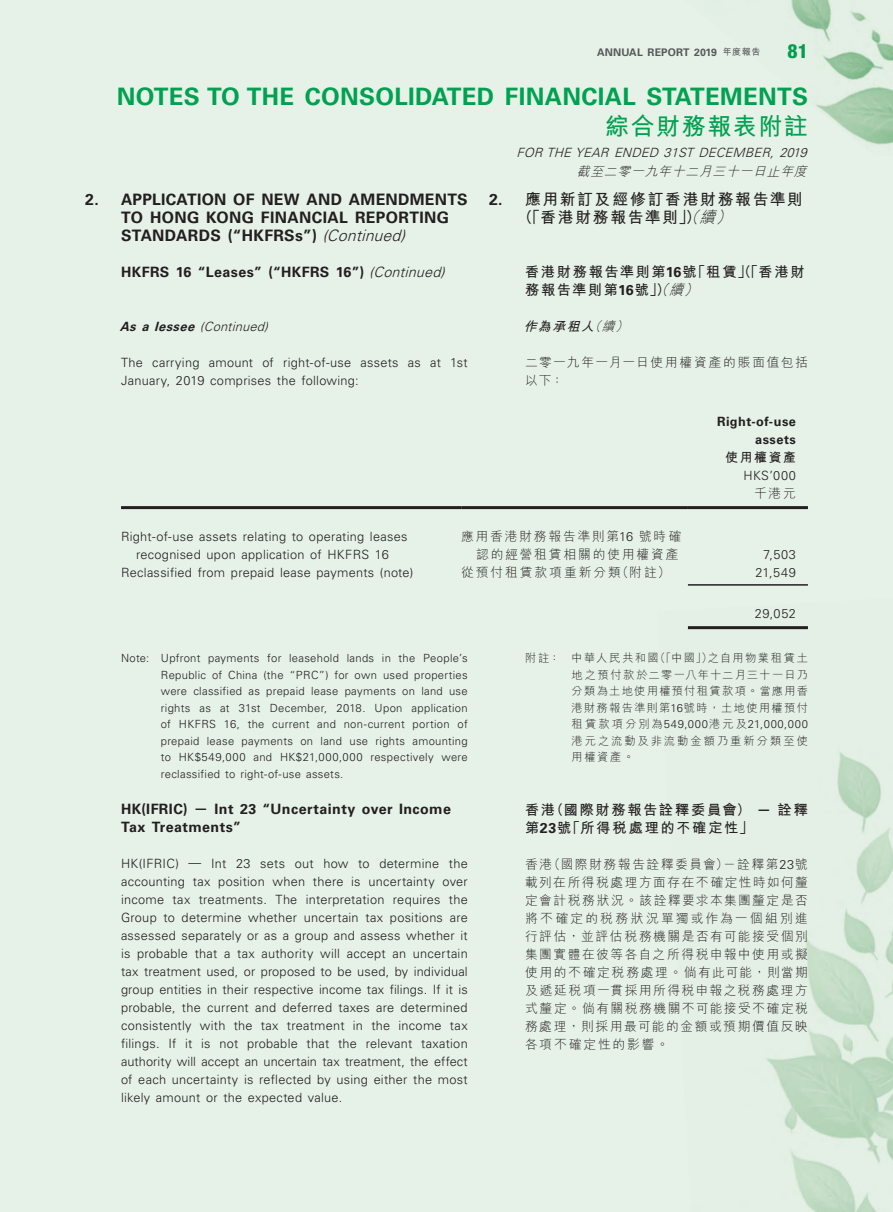
<style>
.page{position:relative;width:893px;height:1212px;background:#e6f2e7}
.page>*{position:absolute;margin:0;border:0;box-sizing:border-box;transform-origin:0 0}
.t1{font:700 24px "Univers LT Std";letter-spacing:.015em;color:#00a150}
.t2{font:700 24px "M Hei HK";letter-spacing:.065em;color:#00a150}
.t3{font:800 condensed 19.5px "Helvetica Neue LT Std";color:#00a150}
._03_H1{font:700 15.75px/18px "Univers LT Std";letter-spacing:.02em;color:#231f20}
._03_H1-2{font:700 15.75px/18px "M Hei HK";letter-spacing:.11em;color:#231f20}
._04___H2{font:700 14.25px/18px "Univers LT Std";letter-spacing:.03em;color:#231f20}
._04___H2-2{font:700 14.25px/18px "M Hei HK";letter-spacing:.115em;color:#231f20}
._12___P2{font:300 12.75px/18px "Univers LT Std";letter-spacing:.02em;color:#231f20}
._12___P2-2{font:300 12.75px/18px "M Hei HK";letter-spacing:.12em;color:#231f20}
._15_Table_Stub{font:300 12.75px/18px "Univers LT Std";letter-spacing:.02em;color:#231f20;text-align:center}
._05_____H3{font:italic 300 12.75px "Univers LT Std";color:#231f20}
._15_Table_Stub-2{font:300 12.75px/18px "M Hei HK";letter-spacing:.15em;color:#231f20;text-align:right}
._01_Body_Text{font:300 12.75px "Univers LT Std";letter-spacing:.05em;color:#231f20}
._01_Body_Text-2{font:700 12.75px/18px "Univers LT Std";letter-spacing:.035em;color:#231f20;text-align:right}
.t4{font:italic 300 12.75px "M Hei HK";color:#231f20}
._05_____H3-2{font:italic 700 12.75px "M Hei HK";color:#231f20}
._01_Body_Text-3{font:700 12.75px "M Hei HK";letter-spacing:.14em;color:#231f20}
._01_Body_Text-4{font:300 12.75px "M Hei HK";color:#231f20}
._26___P2__Note{font:300 11.25px/16.5px "Univers LT Std";letter-spacing:.025em;color:#231f20;text-align:justify}
._26___P2__Note-2{font:300 11.25px/16.5px "M Hei HK";letter-spacing:.135em;color:#231f20;text-align:justify}
.t5{font:700 10.5px "Univers LT Std";letter-spacing:.015em;color:#57585a}
.s1{font-family:"M Hei HK";font-size:9px}
.s2{font-family:"Univers LT Std"}
.s3{font-weight:300;font-style:italic}
.s4{font-weight:300}
.s5{font-weight:700}
</style>
<div class="page">
<img style="left:791px;top:0;width:102px;height:145px">
<img style="left:687px;top:626px;width:206px;height:586px">
<hr style="left:121px;top:506px;width:340px;height:3px;background:#231f20">
<hr style="left:461px;top:506px;width:227px;height:3px;background:#231f20">
<hr style="left:688px;top:506px;width:120px;height:3px;background:#231f20">
<hr style="left:688px;top:584px;width:120px;height:2px;background:#231f20">
<hr style="left:688px;top:626px;width:120px;height:3px;background:#231f20">
<p class="t5" style="left:597px;top:46px;width:165px">ANNUAL REPORT 2019 <span class="s1">年度報告</span></p>
<h2 class="t3" style="left:787px;top:39px;width:22px">81</h2>
<h1 class="t1" style="left:117px;top:83px;width:693px">NOTES TO THE CONSOLIDATED FINANCIAL STATEMENTS</h1>
<h1 class="t2" style="left:605px;top:109px;width:204px">綜合財務報表附註</h1>
<p class="_05_____H3" style="left:517px;top:145px;width:296px">FOR THE YEAR ENDED 31ST DECEMBER, 2019</p>
<p class="t4" style="left:577px;top:165px;width:235px">截至二零一九年十二月三十一日止年度</p>
<p class="_03_H1-2" style="left:517px;top:189px;width:287px;text-indent:-28px"><span class="s2">2.</span> 應用新訂及經修訂香港財務報告準則（「香港財務報告準則」）<span class="s3">（續）</span></p>
<p class="_03_H1" style="left:121px;top:191px;width:348px;text-indent:-36px">2. APPLICATION OF NEW AND AMENDMENTS<br>TO HONG KONG FINANCIAL REPORTING<br>STANDARDS (“HKFRSs”) <span class="s3">(Continued)</span></p>
<p class="_04___H2" style="left:121px;top:264px;width:330px">HKFRS 16 “Leases” (“HKFRS 16”) <span class="s3">(Continued)</span></p>
<p class="_04___H2-2" style="left:525px;top:262px;width:281px">香港財務報告準則第<span class="s2">16</span>號「租賃」（「香港財務報告準則第<span class="s2">16</span>號」）<span class="s3">（續）</span></p>
<p class="_05_____H3-2" style="left:524px;top:317px;width:109px">作為承租人<span class="s4">（續）</span></p>
<p class="_12___P2-2" style="left:525px;top:354px;width:284px">二零一九年一月一日使用權資產的賬面值包括以下：</p>
<p class="_05_____H3" style="left:120px;top:319px;width:154px"><span class="s5">As a lessee</span> (Continued)</p>
<p class="_12___P2" style="left:121px;top:354px;width:348px">The carrying amount of right-of-use assets as at 1st<br>January, 2019 comprises the following:</p>
<p class="_15_Table_Stub" style="left:121px;top:528px;width:288px">Right-of-use assets relating to operating leases recognised upon application of HKFRS 16</p>
<p class="_15_Table_Stub-2" style="left:461px;top:527px;width:221px">應用香港財務報告準則第<span class="s2">16</span> 號時確認的經營租賃相關的使用權資產</p>
<p class="_01_Body_Text-2" style="left:717px;top:412px;width:80px">Right-of-use assets</p>
<p class="_01_Body_Text-3" style="left:725px;top:448px;width:72px">使用權資產</p>
<p class="_01_Body_Text" style="left:743px;top:467px;width:54px">HKS’000</p>
<p class="_01_Body_Text-4" style="left:754px;top:486px;width:43px">千港元</p>
<p class="_01_Body_Text" style="left:763px;top:547px;width:34px">7,503</p>
<p class="_15_Table_Stub" style="left:121px;top:564px;width:294px">Reclassified from prepaid lease payments (note)</p>
<p class="_15_Table_Stub-2" style="left:461px;top:563px;width:211px">從預付租賃款項重新分類（附註）</p>
<p class="_01_Body_Text" style="left:755px;top:565px;width:42px">21,549</p>
<p class="_01_Body_Text" style="left:755px;top:605px;width:43px">29,052</p>
<p class="_26___P2__Note" style="left:161px;top:650px;width:308px;text-indent:-40px">Note: Upfront payments for leasehold lands in the People’s Republic of China (the “PRC”) for own used properties were classified as prepaid lease payments on land use rights as at 31st December, 2018. Upon application of HKFRS 16, the current and non-current portion of prepaid lease payments on land use rights amounting to HK$549,000 and HK$21,000,000 respectively were reclassified to right-of-use assets.</p>
<p class="_04___H2" style="left:121px;top:800px;width:331px">HK(IFRIC) — Int 23 “Uncertainty over Income<br>Tax Treatments”</p>
<p class="_12___P2" style="left:121px;top:854px;width:348px;text-align:justify">HK(IFRIC) — Int 23 sets out how to determine the accounting tax position when there is uncertainty over income tax treatments. The interpretation requires the Group to determine whether uncertain tax positions are assessed separately or as a group and assess whether it is probable that a tax authority will accept an uncertain tax treatment used, or proposed to be used, by individual group entities in their respective income tax filings. If it is probable, the current and deferred taxes are determined consistently with the tax treatment in the income tax filings. If it is not probable that the relevant taxation authority will accept an uncertain tax treatment, the effect of each uncertainty is reflected by using either the most likely amount or the expected value.</p>
<p class="_26___P2__Note-2" style="left:572px;top:650px;width:238px;text-indent:-47px">附註： 中華人民共和國（「中國」）之自用物業租賃土地之預付款於二零一八年十二月三十一日乃分類為土地使用權預付租賃款項。當應用香港財務報告準則第<span class="s2">16</span>號時，土地使用權預付租賃款項分別為<span class="s2">549,000</span>港元及<span class="s2">21,000,000</span>港元之流動及非流動金額乃重新分類至使用權資產。</p>
<p class="_04___H2-2" style="left:525px;top:800px;width:284px">香港（國際財務報告詮釋委員會） <span class="s2">—</span> 詮釋第<span class="s2">23</span>號「所得稅處理的不確定性」</p>
<p class="_12___P2-2" style="left:525px;top:855px;width:284px;text-align:justify">香港（國際財務報告詮釋委員會）－詮釋第<span class="s2">23</span>號載列在所得稅處理方面存在不確定性時如何釐定會計稅務狀況。該詮釋要求本集團釐定是否將不確定的稅務狀況單獨或作為一個組別進行評估，並評估稅務機關是否有可能接受個別集團實體在彼等各自之所得稅申報中使用或擬使用的不確定稅務處理。倘有此可能，則當期及遞延稅項一貫採用所得稅申報之稅務處理方式釐定。倘有關稅務機關不可能接受不確定稅務處理，則採用最可能的金額或預期價值反映各項不確定性的影響。</p>
</div>
